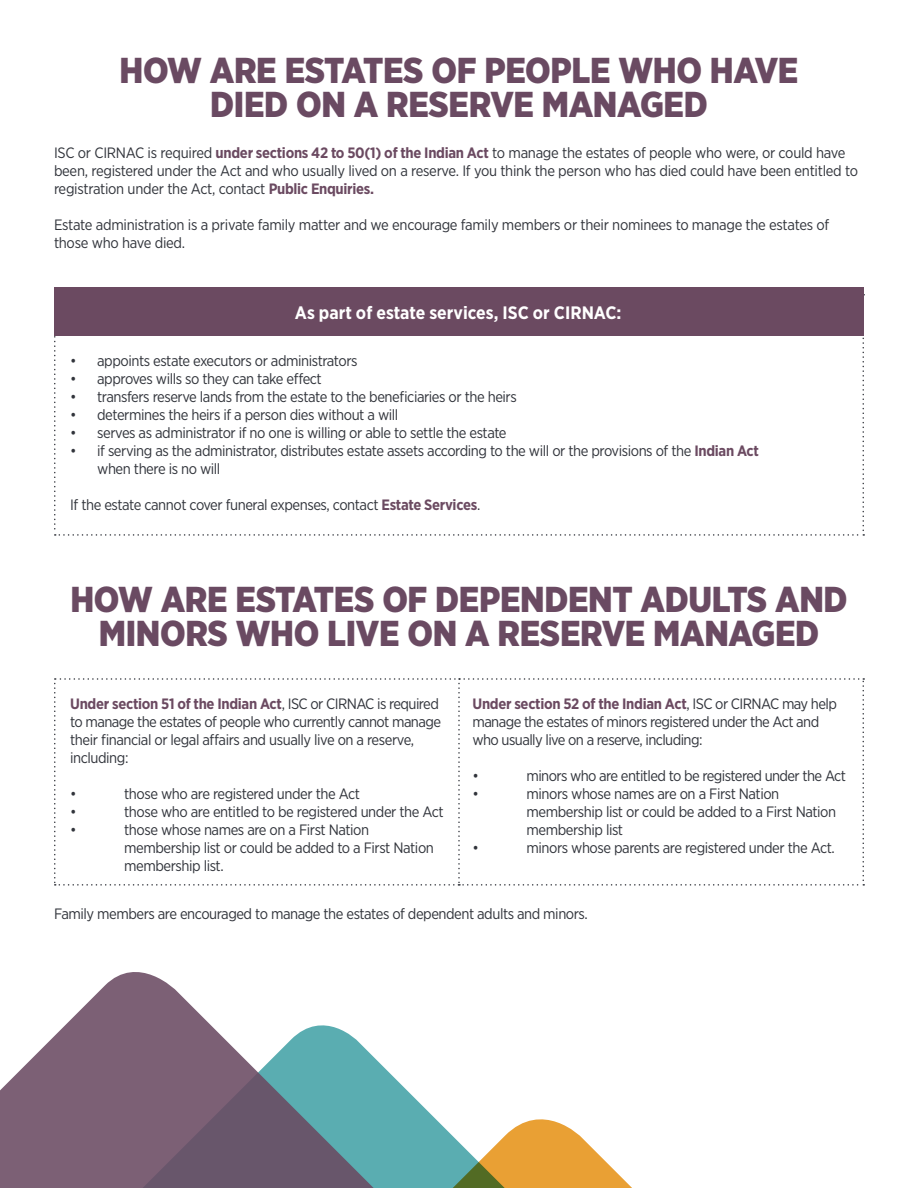
<style>
.page{position:relative;width:918px;height:1188px;background:#fff}
.page>*{position:absolute;margin:0;border:0;box-sizing:border-box;transform-origin:0 0}
.t1{font:900 36px/34.5px "Gotham Narrow";letter-spacing:-.01em;color:#6a4a62;text-align:center}
.t2{font:700 18px "Gotham Narrow";color:#fff}
.t3{font:15px/18px "Gotham Narrow";letter-spacing:-.03em;color:#31343b}
.s1{font-weight:700;color:#6b4a61}
</style>
<div class="page">
<svg style="left:54px;top:336px;width:810px;height:200px"></svg>
<div style="left:54px;top:288px;width:810px;height:48px;background:#6b4a61"></div>
<svg style="left:54px;top:678px;width:810px;height:208px"></svg>
<svg style="left:0;top:972px;width:631px;height:216px"></svg>
<h1 class="t1" style="left:120px;top:52px;width:680px">HOW ARE ESTATES OF PEOPLE WHO HAVE<br>DIED ON A RESERVE MANAGED</h1>
<p class="t3" style="left:54px;top:143px;width:806px">ISC or CIRNAC is required <span class="s1">under sections 42 to 50(1) of the Indian Act</span> to manage the estates of people who were, or could have been, registered under the Act and who usually lived on a reserve. If you think the person who has died could have been entitled to registration under the Act, contact <span class="s1">Public Enquiries.</span></p>
<p class="t3" style="left:54px;top:215px;width:777px">Estate administration is a private family matter and we encourage family members or their nominees to manage the estates of those who have died.</p>
<p class="t2" style="left:295px;top:301px;width:328px">As part of estate services, ISC or CIRNAC:</p>
<p class="t3" style="left:70px;top:352px;width:289px">• appoints estate executors or administrators</p>
<p class="t3" style="left:70px;top:370px;width:253px">• approves wills so they can take effect</p>
<p class="t3" style="left:70px;top:388px;width:448px">• transfers reserve lands from the estate to the beneficiaries or the heirs</p>
<p class="t3" style="left:70px;top:406px;width:330px">• determines the heirs if a person dies without a will</p>
<p class="t3" style="left:70px;top:424px;width:438px">• serves as administrator if no one is willing or able to settle the estate</p>
<p class="t3" style="left:97px;top:442px;width:663px;text-indent:-27px">• if serving as the administrator, distributes estate assets according to the will or the provisions of the <span class="s1">Indian Act </span>when there is no will</p>
<p class="t3" style="left:70px;top:496px;width:412px">If the estate cannot cover funeral expenses, contact <span class="s1">Estate Services</span>.</p>
<h1 class="t1" style="left:70px;top:582px;width:779px">HOW ARE ESTATES OF DEPENDENT ADULTS AND<br>MINORS WHO LIVE ON A RESERVE MANAGED</h1>
<p class="t3" style="left:70px;top:694px;width:372px"><span class="s1">Under section 51 of the Indian Act</span>, ISC or CIRNAC is required to manage the estates of people who currently cannot manage their financial or legal affairs and usually live on a reserve, including:</p>
<p class="t3" style="left:70px;top:784px;width:8px">•</p>
<p class="t3" style="left:124px;top:784px;width:237px">those who are registered under the Act</p>
<p class="t3" style="left:70px;top:802px;width:8px">•</p>
<p class="t3" style="left:124px;top:802px;width:321px">those who are entitled to be registered under the Act</p>
<p class="t3" style="left:70px;top:820px;width:8px">•</p>
<p class="t3" style="left:124px;top:820px;width:311px">those whose names are on a First Nation membership list or could be added to a First Nation membership list.</p>
<p class="t3" style="left:472px;top:694px;width:366px"><span class="s1">Under section 52 of the Indian Act</span>, ISC or CIRNAC may help manage the estates of minors registered under the Act and who usually live on a reserve, including:</p>
<p class="t3" style="left:472px;top:766px;width:8px">•</p>
<p class="t3" style="left:526px;top:766px;width:321px">minors who are entitled to be registered under the Act</p>
<p class="t3" style="left:472px;top:784px;width:8px">•</p>
<p class="t3" style="left:526px;top:784px;width:311px">minors whose names are on a First Nation membership list or could be added to a First Nation membership list</p>
<p class="t3" style="left:472px;top:838px;width:8px">•</p>
<p class="t3" style="left:526px;top:838px;width:310px">minors whose parents are registered under the Act.</p>
<p class="t3" style="left:54px;top:905px;width:535px">Family members are encouraged to manage the estates of dependent adults and minors.</p>
</div>
